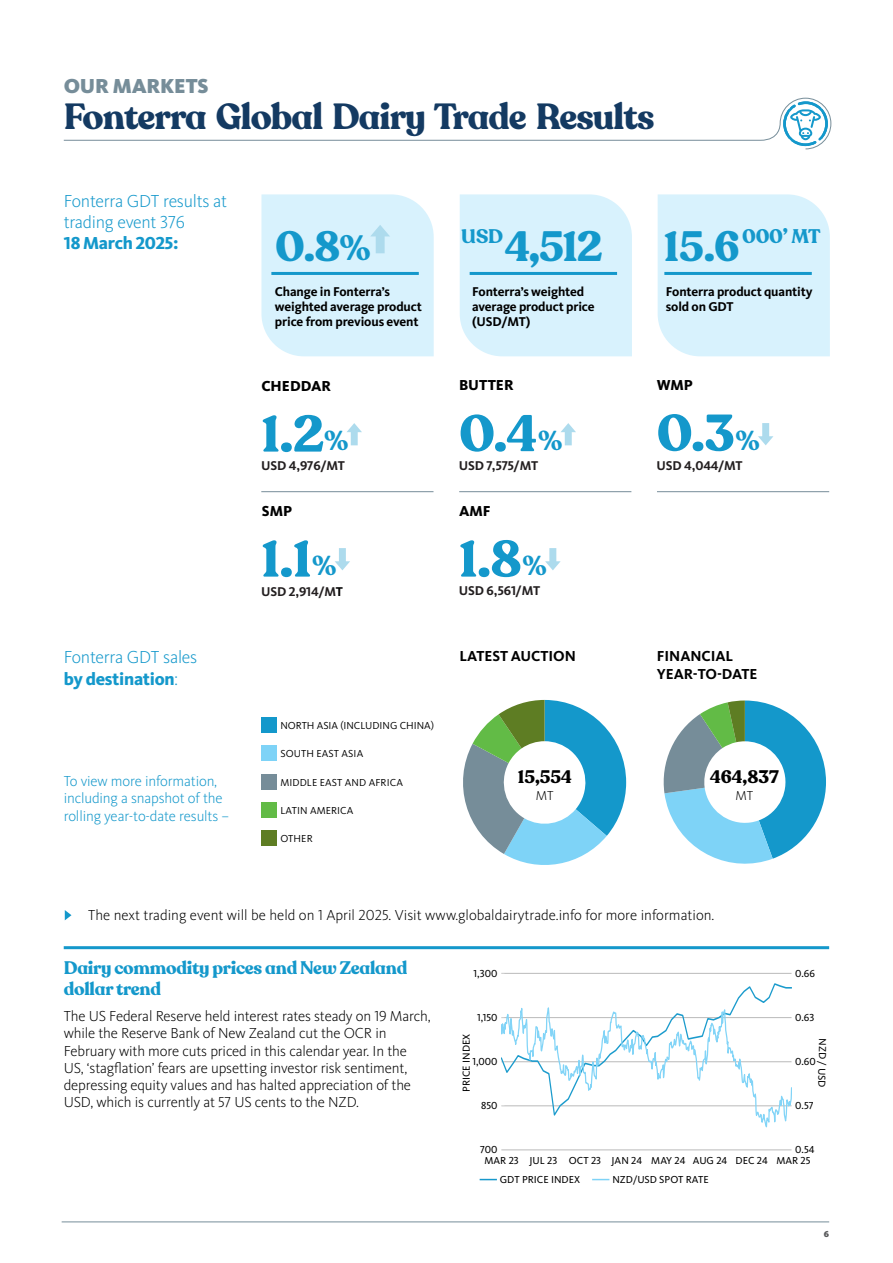
<style>
.page{position:relative;width:893px;height:1263px;background:#fff}
.page>*{position:absolute;margin:0;border:0;box-sizing:border-box;transform-origin:0 0}
.t1{font:700 51px "Recoleta Alt";color:#1498cb}
.t2{font:700 42px "Recoleta Alt";color:#1498cb}
.t3{font:700 36px "Recoleta Alt";letter-spacing:-.025em;color:#143a62}
.t4{font:700 34.8px "Recoleta Alt";color:#1498cb}
.t5{font:700 27.15px "Recoleta Alt";color:#1498cb}
.t6{font:900 21px "Kievit OT";letter-spacing:-.01em;color:#768d99}
.t7{font:700 19.5px "Recoleta Alt";letter-spacing:-.01em;color:#1498cb}
.t8{font:300 18px/21.3px "Kievit OT";letter-spacing:-.015em;color:#1498cb}
.t9{font:700 18px/21.3px "Recoleta Alt";letter-spacing:-.015em;color:#1498cb}
.t10{font:700 18px "Recoleta Alt";color:#000}
.t11{font:800 18px "Kievit OT";letter-spacing:-.015em;color:#1498cb}
.t12{font:300 15px/17.2px "Kievit OT";letter-spacing:-.01em;color:#000}
.t13{font:300 15px/17.2px "Kievit OT";letter-spacing:-.01em;color:#1498cb}
.t14{font:700 15px/18px "Kievit OT";letter-spacing:-.005em;color:#000}
.t15{font:800 15px "Kievit OT";color:#000}
.t16{font:300 13.5px "Kievit OT";color:#000}
.t17{font:700 13.2px/15px "Kievit OT";letter-spacing:-.01em;color:#000}
.t18{font:700 13.2px "Kievit OT";letter-spacing:-.01em;color:#231f20}
.t19{font:10.5px "Kievit OT";color:#000}
.t20{font:10.5px "Kievit OT";letter-spacing:.01em;color:#000}
.t21{font:900 9px "Kievit OT";color:#58595b}
.s1{font-weight:800}
.s2{color:#000}
</style>
<div class="page">
<div style="left:658px;top:194px;width:172px;height:162px;background:#d8f2fd"></div>
<hr style="left:664px;top:272px;width:148px;height:3px;background:#1498cb">
<div style="left:460px;top:194px;width:172px;height:162px;background:#d8f2fd"></div>
<hr style="left:470px;top:272px;width:147px;height:3px;background:#1498cb">
<svg style="left:335px;top:548px;width:15px;height:22px"></svg>
<svg style="left:758px;top:423px;width:15px;height:22px"></svg>
<svg style="left:545px;top:548px;width:16px;height:22px"></svg>
<svg style="left:347px;top:423px;width:15px;height:22px"></svg>
<svg style="left:561px;top:423px;width:15px;height:22px"></svg>
<svg style="left:261px;top:194px;width:173px;height:162px;background:#d5f0fc"></svg>
<hr style="left:62px;top:1221px;width:767px;height:1px;background:#768d99">
<hr style="left:64px;top:946px;width:765px;height:3px;background:#1498cb">
<svg style="left:63px;top:97px;width:769px;height:53px"></svg>
<svg style="left:663px;top:700px;width:163px;height:164px"></svg>
<svg style="left:463px;top:700px;width:163px;height:165px"></svg>
<hr style="left:501px;top:973px;width:290px;height:1px;background:#bfbfbf">
<hr style="left:501px;top:1149px;width:290px;height:1px;background:#bfbfbf">
<svg style="left:501px;top:983px;width:290px;height:145px"></svg>
<svg style="left:480px;top:1179px;width:17px;height:1px"></svg>
<svg style="left:592px;top:1179px;width:17px;height:1px"></svg>
<svg style="left:65px;top:910px;width:7px;height:10px"></svg>
<div style="left:261px;top:717px;width:16px;height:15px;background:#1498cb"></div>
<div style="left:261px;top:746px;width:16px;height:15px;background:#7ed3f7"></div>
<div style="left:261px;top:774px;width:16px;height:15px;background:#768d99"></div>
<div style="left:261px;top:802px;width:16px;height:15px;background:#62bb46"></div>
<div style="left:261px;top:831px;width:16px;height:15px;background:#5e7d23"></div>
<hr style="left:261px;top:491px;width:172px;height:1px;background:#768d99">
<hr style="left:459px;top:491px;width:172px;height:1px;background:#768d99">
<hr style="left:657px;top:491px;width:172px;height:1px;background:#768d99">
<h3 class="t6" style="left:64px;top:73px;width:146px">OUR MARKETS</h3>
<h3 class="t3" style="left:64px;top:93px;width:592px">Fonterra Global Dairy Trade Results</h3>
<p class="t8" style="left:64px;top:190px;width:165px">Fonterra GDT results at trading event 376</p>
<p class="t11" style="left:64px;top:232px;width:116px">18 March 2025:</p>
<h2 class="t2" style="left:275px;top:221px;width:67px">0.8</h2>
<h3 class="t4" style="left:339px;top:226px;width:33px">%</h3>
<h3 class="t7" style="left:461px;top:224px;width:43px">USD</h3>
<h2 class="t2" style="left:505px;top:221px;width:99px">4,512</h2>
<p class="t17" style="left:275px;top:284px;width:148px">Change in Fonterra’s weighted average product price from previous event</p>
<p class="t17" style="left:472px;top:284px;width:124px">Fonterra’s weighted average product price (USD/MT)</p>
<h3 class="t7" style="left:742px;top:224px;width:80px">000’ MT</h3>
<h2 class="t2" style="left:664px;top:221px;width:78px">15.6</h2>
<p class="t17" style="left:666px;top:284px;width:148px">Fonterra product quantity sold on GDT</p>
<p class="t8" style="left:64px;top:647px;width:135px">Fonterra GDT sales <span class="s1">by destination</span>:</p>
<p class="t13" style="left:64px;top:773px;width:167px">To view more information, including a snapshot of the rolling year-to-date results –</p>
<p class="t15" style="left:261px;top:377px;width:71px">CHEDDAR</p>
<p class="t15" style="left:459px;top:376px;width:56px">BUTTER</p>
<h1 class="t1" style="left:459px;top:401px;width:80px">0.4</h1>
<h1 class="t1" style="left:261px;top:402px;width:65px">1.2</h1>
<h3 class="t5" style="left:324px;top:424px;width:26px">%</h3>
<h3 class="t5" style="left:538px;top:424px;width:26px">%</h3>
<p class="t18" style="left:261px;top:458px;width:85px">USD 4,976/MT</p>
<p class="t18" style="left:459px;top:458px;width:81px">USD 7,575/MT</p>
<p class="t15" style="left:262px;top:502px;width:32px">SMP</p>
<p class="t15" style="left:459px;top:502px;width:33px">AMF</p>
<h1 class="t1" style="left:261px;top:527px;width:52px">1.1</h1>
<h3 class="t5" style="left:312px;top:549px;width:26px">%</h3>
<h1 class="t1" style="left:459px;top:527px;width:64px">1.8</h1>
<h3 class="t5" style="left:523px;top:549px;width:26px">%</h3>
<p class="t18" style="left:261px;top:584px;width:83px">USD 2,914/M<span class="s2">T</span></p>
<p class="t18" style="left:459px;top:583px;width:83px">USD 6,561/MT</p>
<p class="t14" style="left:459px;top:647px;width:118px">LATEST AUCTION</p>
<p class="t20" style="left:280px;top:719px;width:155px">NORTH ASIA (INCLUDING CHINA)</p>
<p class="t20" style="left:280px;top:747px;width:84px">SOUTH EAST ASIA</p>
<p class="t20" style="left:280px;top:776px;width:124px">MIDDLE EAST AND AFRICA</p>
<p class="t20" style="left:280px;top:804px;width:75px">LATIN AMERICA</p>
<p class="t20" style="left:280px;top:832px;width:34px">OTHER</p>
<p class="t10" style="left:518px;top:766px;width:55px">15,554</p>
<p class="t16" style="left:536px;top:788px;width:19px">MT</p>
<p class="t15" style="left:657px;top:376px;width:38px">WMP</p>
<h1 class="t1" style="left:657px;top:401px;width:80px">0.3</h1>
<h3 class="t5" style="left:735px;top:424px;width:26px">%</h3>
<p class="t18" style="left:657px;top:458px;width:88px">USD 4,044/MT</p>
<p class="t14" style="left:657px;top:647px;width:102px">FINANCIAL<br>YEAR‑TO‑DATE</p>
<p class="t10" style="left:710px;top:766px;width:70px">464,837</p>
<p class="t16" style="left:736px;top:788px;width:19px">MT</p>
<p class="t12" style="left:88px;top:907px;width:628px">The next trading event will be held on 1 April 2025. Visit www.globaldairytrade.info for more information.</p>
<p class="t9" style="left:64px;top:958px;width:345px">Dairy commodity prices and New Zealand dollar trend</p>
<p class="t12" style="left:64px;top:1008px;width:368px">The US Federal Reserve held interest rates steady on 19 March, while the Reserve Bank of New Zealand cut the OCR in February with more cuts priced in this calendar year. In the US, ‘stagflation’ fears are upsetting investor risk sentiment, depressing equity values and has halted appreciation of the USD, which is currently at 57 US cents to the NZD.</p>
<p class="t19" style="left:473px;top:967px;width:26px">1,300</p>
<p class="t19" style="left:477px;top:1011px;width:22px">1,150</p>
<p class="t19" style="left:795px;top:967px;width:21px">0.66</p>
<p class="t19" style="left:795px;top:1011px;width:21px">0.63</p>
<p class="t19" style="left:460px;top:1092px;width:60px;rotate:-90deg">PRICE INDEX</p>
<p class="t19" style="left:829px;top:1038px;width:51px;rotate:91deg">NZD / USD</p>
<p class="t19" style="left:472px;top:1055px;width:27px">1,000</p>
<p class="t19" style="left:795px;top:1055px;width:22px">0.60</p>
<p class="t19" style="left:481px;top:1099px;width:18px">850</p>
<p class="t19" style="left:480px;top:1143px;width:19px">700</p>
<p class="t19" style="left:795px;top:1099px;width:20px">0.57</p>
<p class="t19" style="left:795px;top:1143px;width:21px">0.54</p>
<p class="t19" style="left:485px;top:1154px;width:327px">MAR 23 JUL 23 OCT 23 JAN 24 MAY 24 AUG 24 DEC 24 MAR 25</p>
<p class="t19" style="left:500px;top:1173px;width:82px">GDT PRICE INDEX</p>
<p class="t19" style="left:612px;top:1173px;width:98px">NZD/USD SPOT RATE</p>
<p class="t21" style="left:824px;top:1228px;width:7px">6</p>
</div>
